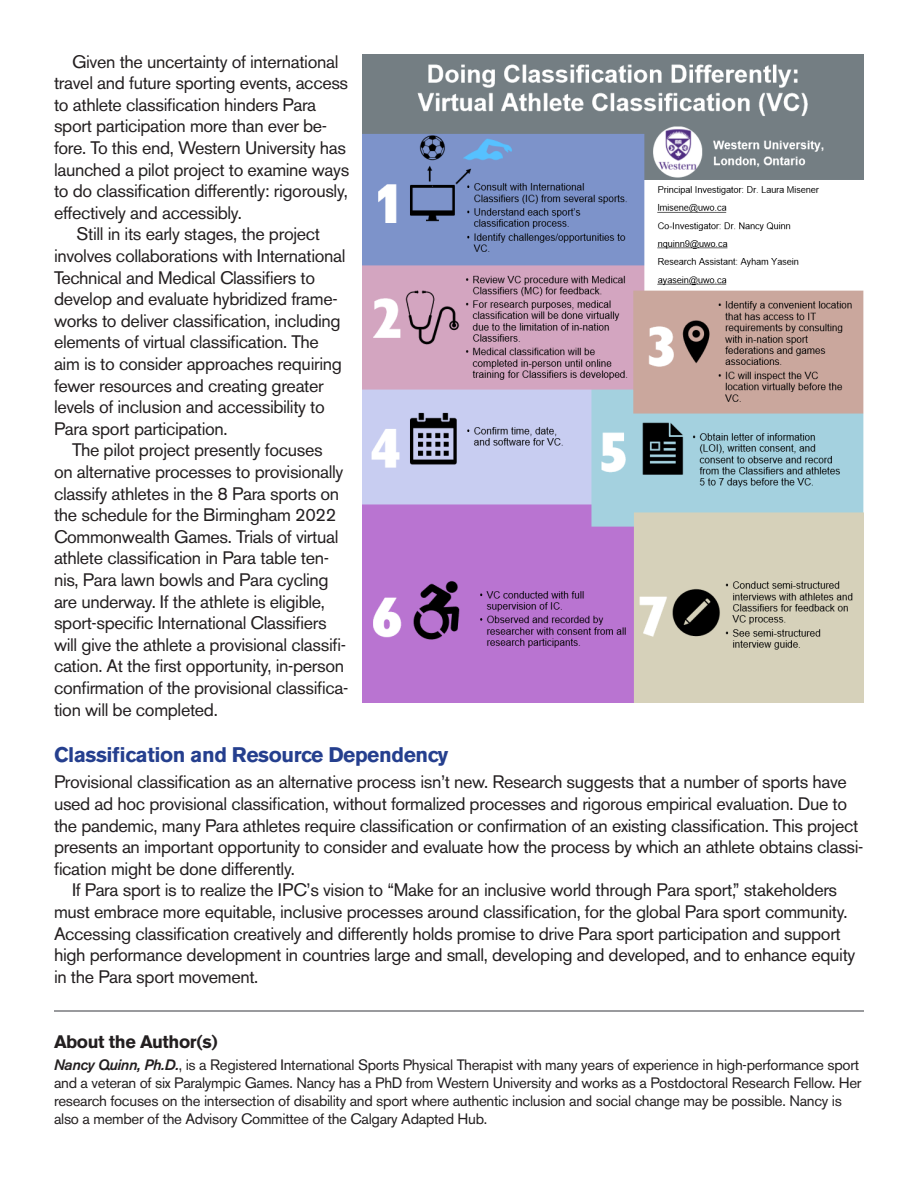
<style>
.page{position:relative;width:918px;height:1188px;background:#fff}
.page>*{position:absolute;margin:0;border:0;box-sizing:border-box;transform-origin:0 0}
.t1{font:700 21px "Akzidenz Grotesk BE";letter-spacing:-.02em;color:#253f8e}
.t2{font:18px/21.6px "Akzidenz Grotesk BE";letter-spacing:-.02em;color:#231f20}
.t3{font:700 18px "Akzidenz Grotesk BE";letter-spacing:-.02em;color:#231f20}
.t4{font:15px/18px "Akzidenz Grotesk BE";letter-spacing:-.02em;color:#231f20}
.s1{font-weight:500;font-style:italic}
</style>
<div class="page">
<img style="left:363px;top:54px;width:501px;height:649px">
<hr style="left:54px;top:1010px;width:810px;height:2px;background:#787a7d">
<p class="t2" style="left:54px;top:50px;width:297px;text-indent:18px">Given the uncertainty of international travel and future sporting events, access to athlete classification hinders Para sport participation more than ever be&shy;fore. To this end, Western University has launched a pilot project to examine ways to do classification differently: rigorously, effectively and accessibly.</p>
<p class="t2" style="left:54px;top:223px;width:293px;text-indent:23px">Still in its early stages, the project involves collaborations with International Technical and Medical Classifiers to develop and evaluate hybridized frame&shy;works to deliver classification, including elements of virtual classification. The aim is to consider approaches requiring fewer resources and creating greater levels of inclusion and accessibility to Para sport participation.</p>
<p class="t2" style="left:54px;top:439px;width:296px;text-indent:18px">The pilot project presently focuses<br>on alternative processes to provisionally classify athletes in the 8 Para sports on the schedule for the Birmingham 2022<br>Commonwealth Games. Trials of virtual athlete classification in Para table ten&shy;nis, Para lawn bowls and Para cycling are underway. If the athlete is eligible, sport-specific International Classifiers will give the athlete a provisional classifi&shy;cation. At the first opportunity, in-person confirmation of the provisional classifica&shy;tion will be completed.</p>
<p class="t1" style="left:54px;top:743px;width:396px">Classification and Resource Dependency</p>
<p class="t2" style="left:54px;top:771px;width:811px">Provisional classification as an alternative process isn’t new. Research suggests that a number of sports have used ad hoc provisional classification, without formalized processes and rigorous empirical evaluation. Due to the pandemic, many Para athletes require classification or confirmation of an existing classification. This project presents an important opportunity to consider and evaluate how the process by which an athlete obtains classi&shy;fication might be done differently.</p>
<p class="t2" style="left:54px;top:879px;width:803px;text-indent:18px">If Para sport is to realize the IPC’s vision to “Make for an inclusive world through Para sport,” stakeholders must embrace more equitable, inclusive processes around classification, for the global Para sport community.<br>Accessing classification creatively and differently holds promise to drive Para sport participation and support high performance development in countries large and small, developing and developed, and to enhance equity in the Para sport movement.</p>
<p class="t3" style="left:54px;top:1031px;width:165px">About the Author(s)</p>
<p class="t4" style="left:54px;top:1056px;width:809px"><span class="s1">Nancy Quinn, Ph.D.</span>, is a Registered International Sports Physical Therapist with many years of experience in high-performance sport and a veteran of six Paralympic Games. Nancy has a PhD from Western University and works as a Postdoctoral Research Fellow. Her research focuses on the intersection of disability and sport where authentic inclusion and social change may be possible. Nancy is also a member of the Advisory Committee of the Calgary Adapted Hub.</p>
</div>
